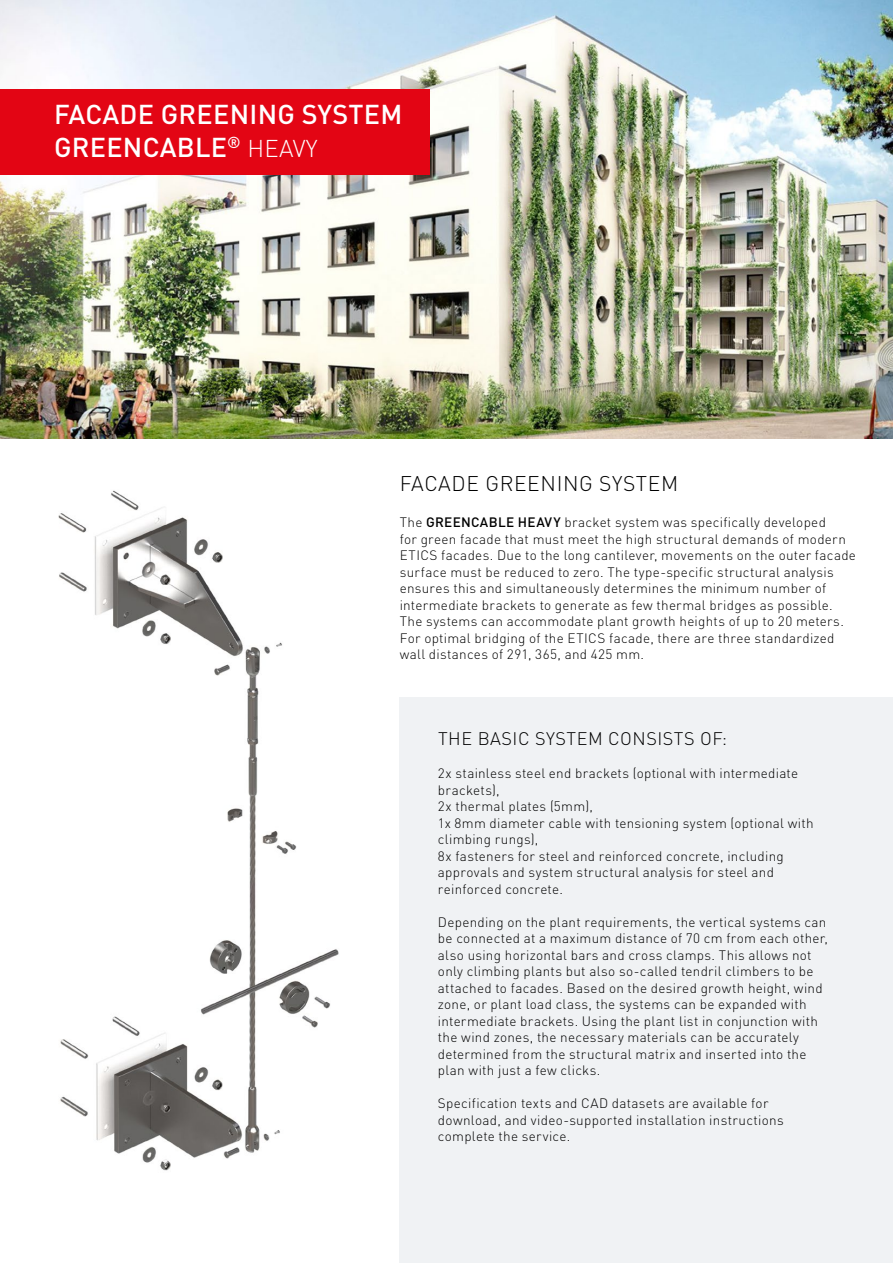
<style>
.page{position:relative;width:893px;height:1263px;background:#fff}
.page>*{position:absolute;margin:0;border:0;box-sizing:border-box;transform-origin:0 0}
.t1{font:500 27px/32.4px "DIN Pro";letter-spacing:.01em;color:#fff}
.t2{font:300 21px "DIN Pro";letter-spacing:.03em;color:#000}
.t3{font:300 18px "DIN Pro";letter-spacing:.03em;color:#000}
.t4{font:300 13.5px/16.5px "DIN Pro";letter-spacing:.02em;color:#000}
.s1{font-weight:300;font-size:24px}
.s2{font-weight:500}
</style>
<div class="page">
<img style="left:58px;top:490px;width:342px;height:702px">
<div style="left:400px;top:697px;width:493px;height:566px;background:#f0f2f4"></div>
<img style="left:0;top:0;width:893px;height:438px">
<div style="left:0;top:90px;width:429px;height:85px;background:#e30514"></div>
<h1 class="t1" style="left:54px;top:95px;width:350px">FACADE GREENING SYSTEM<br>GREENCABLE<sup>®</sup> <span class="s1">HEAVY</span></h1>
<h2 class="t2" style="left:400px;top:468px;width:280px">FACADE GREENING SYSTEM</h2>
<p class="t4" style="left:400px;top:513px;width:458px">The <span class="s2">GREENCABLE HEAVY</span> bracket system was specifically developed<br>for green facade that must meet the high structural demands of modern ETICS facades. Due to the long cantilever, movements on the outer facade surface must be reduced to zero. The type-specific structural analysis ensures this and simultaneously determines the minimum number of intermediate brackets to generate as few thermal bridges as possible.<br>The systems can accommodate plant growth heights of up to 20 meters.<br>For optimal bridging of the ETICS facade, there are three standardized wall distances of 291, 365, and 425 mm.</p>
<h3 class="t3" style="left:438px;top:725px;width:290px">THE BASIC SYSTEM CONSISTS OF:</h3>
<p class="t4" style="left:438px;top:764px;width:377px">2x stainless steel end brackets (optional with intermediate brackets),<br>2x thermal plates (5mm),<br>1x 8mm diameter cable with tensioning system (optional with climbing rungs),<br>8x fasteners for steel and reinforced concrete, including approvals and system structural analysis for steel and reinforced concrete.</p>
<p class="t4" style="left:438px;top:912px;width:392px">Depending on the plant requirements, the vertical systems can be connected at a maximum distance of 70 cm from each other, also using horizontal bars and cross clamps. This allows not only climbing plants but also so-called tendril climbers to be attached to facades. Based on the desired growth height, wind zone, or plant load class, the systems can be expanded with intermediate brackets. Using the plant list in conjunction with the wind zones, the necessary materials can be accurately determined from the structural matrix and inserted into the plan with just a few clicks.</p>
<p class="t4" style="left:438px;top:1094px;width:347px">Specification texts and CAD datasets are available for download, and video-supported installation instructions complete the service.</p>
</div>
